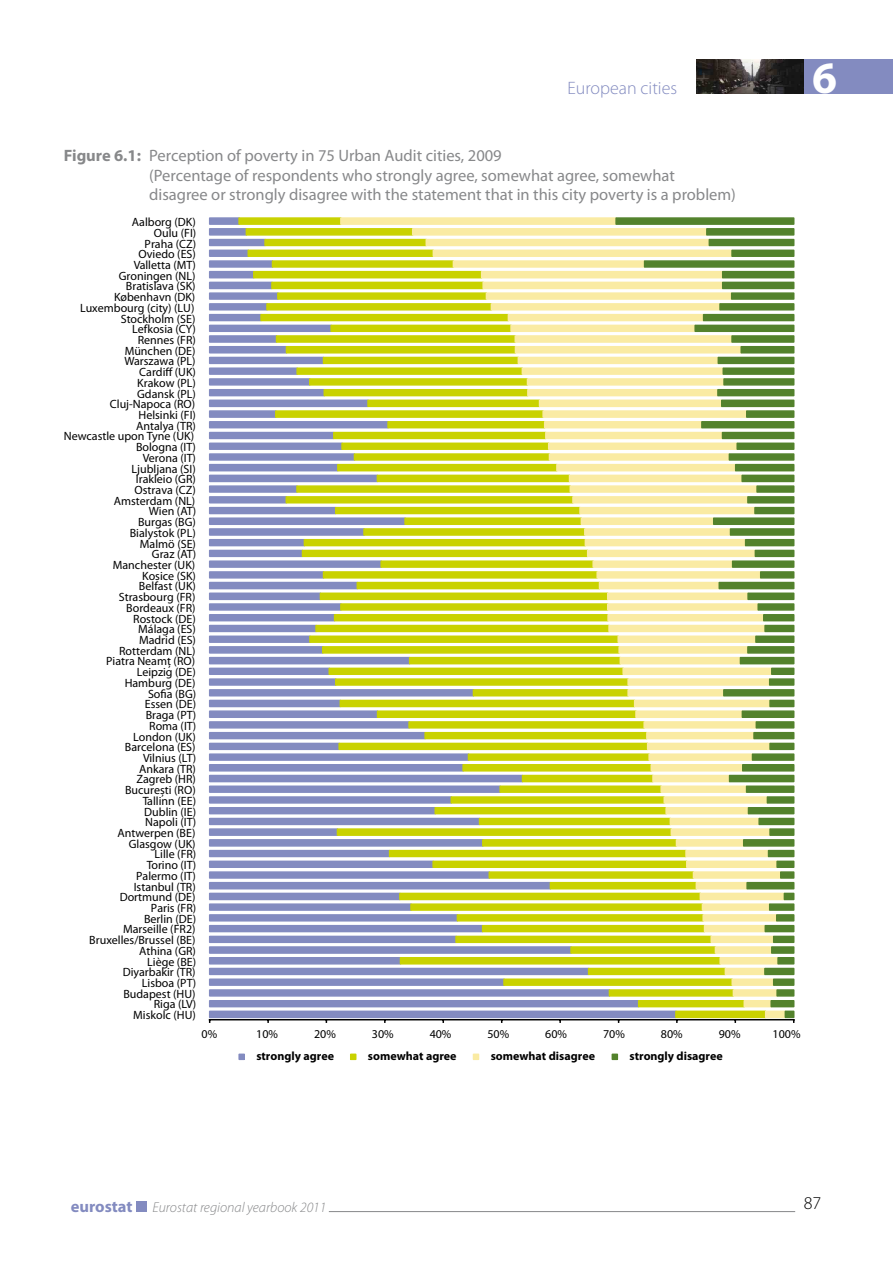
<style>
.page{position:relative;width:893px;height:1263px;background:#fff}
.page>*{position:absolute;margin:0;border:0;box-sizing:border-box;transform-origin:0 0}
.t1{font:700 45px "Myriad Pro";color:#fff}
.t2{font:300 18px "Myriad Pro";color:#838bc0}
.t3{font:300 18px "Myriad Pro";color:#000}
.t4{font:16.5px/19.5px "Myriad Pro";color:#87888a}
.t5{font:italic 300 14.25px "Myriad Pro";color:#87888a}
.t6{font:12px "Myriad Pro";color:#000}
.t7{font:700 12px "Myriad Pro";color:#000}
.s1{font-weight:700}
.s2{font-weight:700;font-style:normal;font-size:16.5px;color:#838bc0}
</style>
<div class="page">
<div style="left:804px;top:60px;width:89px;height:34px;background:#838bc0"></div>
<hr style="left:329px;top:1211px;width:466px;height:1px;background:#87888a">
<div style="left:136px;top:1201px;width:10px;height:11px;background:#838bc0"></div>
<img style="left:696px;top:60px;width:108px;height:34px">
<svg style="left:209px;top:217px;width:29px;height:802px"></svg>
<svg style="left:238px;top:217px;width:101px;height:802px"></svg>
<svg style="left:339px;top:217px;width:276px;height:802px"></svg>
<svg style="left:615px;top:217px;width:180px;height:802px"></svg>
<hr style="left:209px;top:1019px;width:586px;height:1px;background:#000">
<div style="left:238px;top:1053px;width:7px;height:7px;border:2px solid #838bc0"></div>
<div style="left:350px;top:1053px;width:6px;height:7px;border:2px solid #c9d200"></div>
<div style="left:473px;top:1053px;width:6px;height:7px;border:2px solid #faeba3"></div>
<div style="left:612px;top:1053px;width:6px;height:7px;border:2px solid #53822c"></div>
<h2 class="t2" style="left:568px;top:78px;width:111px">European cities</h2>
<h1 class="t1" style="left:812px;top:53px;width:26px">6</h1>
<h3 class="t4" style="left:149px;top:146px;width:588px;text-indent:-85px"><span class="s1">Figure 6.1:</span> Perception of poverty in 75 Urban Audit cities, 2009<br>(Percentage of respondents who strongly agree, somewhat agree, somewhat disagree or strongly disagree with the statement that in this city poverty is a problem)</h3>
<p class="t6" style="left:132px;top:215px;width:65px">Aalborg (DK)</p>
<p class="t6" style="left:154px;top:226px;width:44px">Oulu (FI)</p>
<p class="t6" style="left:145px;top:237px;width:53px">Praha (CZ)</p>
<p class="t6" style="left:139px;top:248px;width:59px">Oviedo (ES)</p>
<p class="t6" style="left:134px;top:258px;width:63px">Valletta (MT)</p>
<p class="t6" style="left:119px;top:269px;width:78px">Groningen (NL)</p>
<p class="t6" style="left:126px;top:280px;width:71px">Bratislava (SK)</p>
<p class="t6" style="left:114px;top:290px;width:83px">København (DK)</p>
<p class="t6" style="left:80px;top:301px;width:116px">Luxembourg (city) (LU)</p>
<p class="t6" style="left:121px;top:312px;width:76px">Stockholm (SE)</p>
<p class="t6" style="left:132px;top:323px;width:65px">Lefkosia (CY)</p>
<p class="t6" style="left:138px;top:333px;width:60px">Rennes (FR)</p>
<p class="t6" style="left:125px;top:344px;width:72px">München (DE)</p>
<p class="t6" style="left:124px;top:355px;width:73px">Warszawa (PL)</p>
<p class="t6" style="left:139px;top:365px;width:58px">Cardiff (UK)</p>
<p class="t6" style="left:137px;top:376px;width:60px">Krakow (PL)</p>
<p class="t6" style="left:137px;top:387px;width:60px">Gdansk (PL)</p>
<p class="t6" style="left:110px;top:398px;width:87px">Cluj-Napoca (RO)</p>
<p class="t6" style="left:139px;top:408px;width:59px">Helsinki (FI)</p>
<p class="t6" style="left:136px;top:419px;width:61px">Antalya (TR)</p>
<p class="t6" style="left:64px;top:430px;width:132px">Newcastle upon Tyne (UK)</p>
<p class="t6" style="left:136px;top:441px;width:61px">Bologna (IT)</p>
<p class="t6" style="left:143px;top:451px;width:55px">Verona (IT)</p>
<p class="t6" style="left:132px;top:462px;width:66px">Ljubljana (SI)</p>
<p class="t6" style="left:136px;top:473px;width:62px">Irakleio (GR)</p>
<p class="t6" style="left:135px;top:483px;width:63px">Ostrava (CZ)</p>
<p class="t6" style="left:114px;top:494px;width:83px">Amsterdam (NL)</p>
<p class="t6" style="left:149px;top:505px;width:49px">Wien (AT)</p>
<p class="t6" style="left:138px;top:516px;width:59px">Burgas (BG)</p>
<p class="t6" style="left:130px;top:526px;width:67px">Bialystok (PL)</p>
<p class="t6" style="left:140px;top:537px;width:58px">Malmö (SE)</p>
<p class="t6" style="left:152px;top:548px;width:46px">Graz (AT)</p>
<p class="t6" style="left:113px;top:558px;width:84px">Manchester (UK)</p>
<p class="t6" style="left:142px;top:569px;width:55px">Kosice (SK)</p>
<p class="t6" style="left:139px;top:580px;width:58px">Belfast (UK)</p>
<p class="t6" style="left:119px;top:591px;width:78px">Strasbourg (FR)</p>
<p class="t6" style="left:126px;top:601px;width:71px">Bordeaux (FR)</p>
<p class="t6" style="left:133px;top:612px;width:64px">Rostock (DE)</p>
<p class="t6" style="left:138px;top:623px;width:59px">Málaga (ES)</p>
<p class="t6" style="left:139px;top:633px;width:58px">Madrid (ES)</p>
<p class="t6" style="left:119px;top:644px;width:78px">Rotterdam (NL)</p>
<p class="t6" style="left:106px;top:655px;width:90px">Piatra Neamţ (RO)</p>
<p class="t6" style="left:137px;top:666px;width:61px">Leipzig (DE)</p>
<p class="t6" style="left:125px;top:676px;width:72px">Hamburg (DE)</p>
<p class="t6" style="left:148px;top:687px;width:50px">Sofia (BG)</p>
<p class="t6" style="left:145px;top:698px;width:53px">Essen (DE)</p>
<p class="t6" style="left:146px;top:708px;width:52px">Braga (PT)</p>
<p class="t6" style="left:149px;top:719px;width:49px">Roma (IT)</p>
<p class="t6" style="left:133px;top:730px;width:64px">London (UK)</p>
<p class="t6" style="left:125px;top:741px;width:72px">Barcelona (ES)</p>
<p class="t6" style="left:143px;top:751px;width:55px">Vilnius (LT)</p>
<p class="t6" style="left:139px;top:762px;width:58px">Ankara (TR)</p>
<p class="t6" style="left:136px;top:773px;width:61px">Zagreb (HR)</p>
<p class="t6" style="left:125px;top:783px;width:72px">București (RO)</p>
<p class="t6" style="left:143px;top:794px;width:55px">Tallinn (EE)</p>
<p class="t6" style="left:144px;top:805px;width:53px">Dublin (IE)</p>
<p class="t6" style="left:145px;top:816px;width:52px">Napoli (IT)</p>
<p class="t6" style="left:117px;top:826px;width:80px">Antwerpen (BE)</p>
<p class="t6" style="left:129px;top:837px;width:68px">Glasgow (UK)</p>
<p class="t6" style="left:155px;top:848px;width:43px">Lille (FR)</p>
<p class="t6" style="left:147px;top:858px;width:51px">Torino (IT)</p>
<p class="t6" style="left:136px;top:869px;width:61px">Palermo (IT)</p>
<p class="t6" style="left:134px;top:880px;width:64px">Istanbul (TR)</p>
<p class="t6" style="left:120px;top:891px;width:77px">Dortmund (DE)</p>
<p class="t6" style="left:151px;top:901px;width:47px">Paris (FR)</p>
<p class="t6" style="left:144px;top:912px;width:53px">Berlin (DE)</p>
<p class="t6" style="left:123px;top:923px;width:74px">Marseille (FR2)</p>
<p class="t6" style="left:89px;top:933px;width:108px">Bruxelles/Brussel (BE)</p>
<p class="t6" style="left:139px;top:944px;width:58px">Athina (GR)</p>
<p class="t6" style="left:147px;top:955px;width:50px">Liège (BE)</p>
<p class="t6" style="left:123px;top:966px;width:74px">Diyarbakir (TR)</p>
<p class="t6" style="left:142px;top:976px;width:56px">Lisboa (PT)</p>
<p class="t6" style="left:123px;top:987px;width:74px">Budapest (HU)</p>
<p class="t6" style="left:154px;top:998px;width:44px">Riga (LV)</p>
<p class="t6" style="left:133px;top:1008px;width:64px">Miskolc (HU)</p>
<p class="t6" style="left:202px;top:1027px;width:17px">0%</p>
<p class="t6" style="left:256px;top:1027px;width:23px">10%</p>
<p class="t6" style="left:314px;top:1027px;width:23px">20%</p>
<p class="t6" style="left:372px;top:1027px;width:23px">30%</p>
<p class="t6" style="left:430px;top:1027px;width:23px">40%</p>
<p class="t6" style="left:487px;top:1027px;width:23px">50%</p>
<p class="t6" style="left:545px;top:1027px;width:23px">60%</p>
<p class="t6" style="left:603px;top:1027px;width:23px">70%</p>
<p class="t6" style="left:661px;top:1027px;width:23px">80%</p>
<p class="t6" style="left:719px;top:1027px;width:23px">90%</p>
<p class="t6" style="left:773px;top:1027px;width:29px">100%</p>
<p class="t7" style="left:256px;top:1050px;width:79px">strongly agree</p>
<p class="t7" style="left:368px;top:1050px;width:90px">somewhat agree</p>
<p class="t7" style="left:491px;top:1050px;width:106px">somewhat disagree</p>
<p class="t7" style="left:629px;top:1050px;width:95px">strongly disagree</p>
<p class="t5" style="left:71px;top:1200px;width:257px"><span class="s2">eurostat</span> Eurostat regional yearbook 2011</p>
<h2 class="t3" style="left:804px;top:1193px;width:19px">87</h2>
</div>
